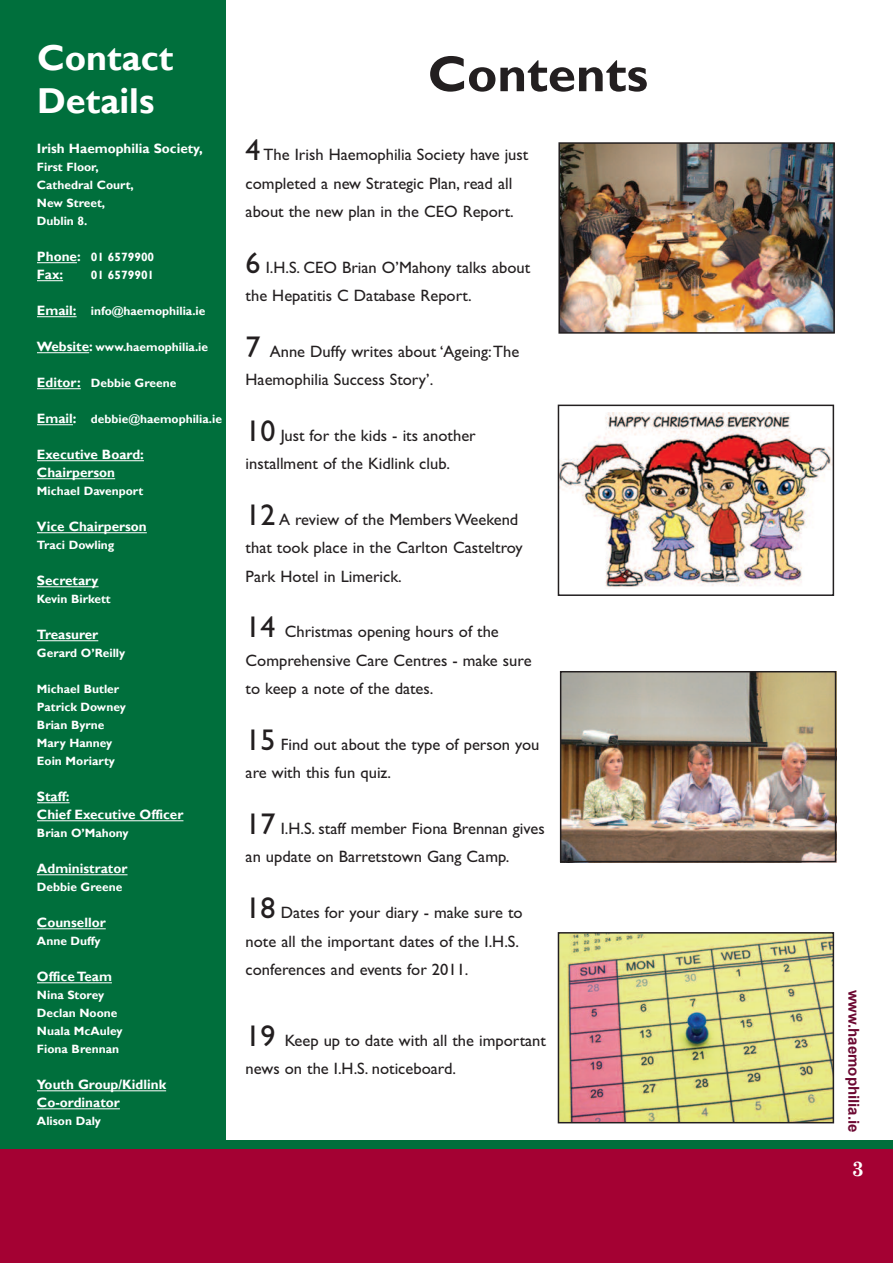
<style>
.page{position:relative;width:893px;height:1263px;background:#fff}
.page>*{position:absolute;margin:0;border:0;box-sizing:border-box;transform-origin:0 0}
.t1{font:700 51px "Gill Sans";color:#231f20}
.t2{font:700 36px/43.2px "Gill Sans";color:#fff}
.t3{font:700 21px "Century Schoolbook";color:#fff}
.t4{font:16.5px/28.5px "Gill Sans";color:#231f20}
.t5{font:700 15px "Arial";color:#6c0932}
.t6{font:700 13.5px/18px "Gill Sans";color:#fff}
.t7{font:700 12px/18px "Gill Sans";color:#fff}
.s1{font-size:13.5px}
.s2{font-size:30px}
</style>
<div class="page">
<div style="left:0;top:0;width:225px;height:1149px;background:#006f3c"></div>
<hr style="left:37px;top:262px;width:40px;height:1px;background:#fff">
<svg style="left:37px;top:280px;width:26px;height:1px"></svg>
<hr style="left:37px;top:316px;width:40px;height:1px;background:#fff">
<hr style="left:37px;top:352px;width:52px;height:1px;background:#fff">
<hr style="left:37px;top:388px;width:44px;height:1px;background:#fff">
<hr style="left:37px;top:424px;width:36px;height:1px;background:#fff">
<hr style="left:37px;top:460px;width:107px;height:1px;background:#fff">
<hr style="left:37px;top:478px;width:78px;height:1px;background:#fff">
<hr style="left:37px;top:532px;width:110px;height:1px;background:#fff">
<hr style="left:37px;top:586px;width:62px;height:1px;background:#fff">
<hr style="left:37px;top:640px;width:61px;height:1px;background:#fff">
<hr style="left:37px;top:802px;width:33px;height:1px;background:#fff">
<hr style="left:37px;top:820px;width:146px;height:1px;background:#fff">
<hr style="left:37px;top:874px;width:91px;height:1px;background:#fff">
<hr style="left:37px;top:928px;width:69px;height:1px;background:#fff">
<hr style="left:37px;top:982px;width:75px;height:1px;background:#fff">
<hr style="left:37px;top:1090px;width:129px;height:1px;background:#fff">
<hr style="left:37px;top:1108px;width:83px;height:1px;background:#fff">
<div style="left:0;top:1148px;width:893px;height:115px;background:#a40133"></div>
<div style="left:0;top:1140px;width:893px;height:9px;background:#006f3c"></div>
<img style="left:557px;top:142px;width:280px;height:982px">
<h2 class="t2" style="left:37px;top:36px;width:138px">Contact<br>Details</h2>
<p class="t6" style="left:37px;top:140px;width:167px">Irish Haemophilia Society,</p>
<p class="t7" style="left:37px;top:158px;width:98px">First Floor,<br>Cathedral Court,<br>New Street,<br>Dublin 8.</p>
<p class="t7" style="left:37px;top:248px;width:119px"><span class="s1">Phone:</span> 01 6579900</p>
<p class="t6" style="left:37px;top:266px;width:28px">Fax:</p>
<p class="t7" style="left:91px;top:266px;width:65px">01 6579901</p>
<p class="t7" style="left:37px;top:302px;width:170px"><span class="s1">Email:</span> info@haemophilia.ie</p>
<p class="t7" style="left:37px;top:338px;width:173px"><span class="s1">Website:</span> www.haemophilia.ie</p>
<p class="t7" style="left:37px;top:374px;width:141px"><span class="s1">Editor:</span> Debbie Greene</p>
<p class="t7" style="left:37px;top:410px;width:186px"><span class="s1">Email:</span> debbie@haemophilia.ie</p>
<p class="t6" style="left:37px;top:446px;width:108px">Executive Board:<br>Chairperson</p>
<p class="t7" style="left:37px;top:482px;width:108px">Michael Davenport</p>
<p class="t6" style="left:37px;top:518px;width:111px">Vice Chairperson</p>
<p class="t7" style="left:37px;top:536px;width:79px">Traci Dowling</p>
<p class="t6" style="left:37px;top:572px;width:63px">Secretary</p>
<p class="t7" style="left:37px;top:590px;width:75px">Kevin Birkett</p>
<p class="t6" style="left:37px;top:626px;width:63px">Treasurer</p>
<p class="t7" style="left:37px;top:644px;width:90px">Gerard O’Reilly</p>
<p class="t7" style="left:37px;top:680px;width:90px">Michael Butler<br>Patrick Downey<br>Brian Byrne<br>Mary Hanney<br>Eoin Moriarty</p>
<p class="t6" style="left:37px;top:788px;width:148px">Staff:<br>Chief Executive Officer</p>
<p class="t7" style="left:37px;top:824px;width:93px">Brian O’Mahony</p>
<p class="t6" style="left:37px;top:860px;width:92px">Administrator</p>
<p class="t7" style="left:37px;top:878px;width:87px">Debbie Greene</p>
<p class="t6" style="left:37px;top:914px;width:70px">Counsellor</p>
<p class="t7" style="left:37px;top:932px;width:65px">Anne Duffy</p>
<p class="t6" style="left:37px;top:968px;width:76px">Office Team</p>
<p class="t7" style="left:37px;top:986px;width:87px">Nina Storey<br>Declan Noone<br>Nuala McAuley<br>Fiona Brennan</p>
<p class="t6" style="left:37px;top:1076px;width:131px">Youth Group/Kidlink<br>Co-ordinator</p>
<p class="t7" style="left:37px;top:1112px;width:66px">Alison Daly</p>
<h1 class="t1" style="left:428px;top:44px;width:222px">Contents</h1>
<p class="t4" style="left:246px;top:140px;width:284px"><span class="s2">4</span> The Irish Haemophilia Society have just completed a new Strategic Plan, read all about the new plan in the CEO Report.</p>
<p class="t4" style="left:246px;top:253px;width:286px"><span class="s2">6</span> I.H.S. CEO Brian O’Mahony talks about the Hepatitis C Database Report.</p>
<p class="t4" style="left:246px;top:337px;width:275px"><span class="s2">7</span> Anne Duffy writes about ‘Ageing:The<br>Haemophilia Success Story’.</p>
<p class="t4" style="left:246px;top:421px;width:232px"><span class="s2">10</span> Just for the kids - its another installment of the Kidlink club.</p>
<p class="t4" style="left:246px;top:505px;width:279px"><span class="s2">12</span> A review of the Members Weekend that took place in the Carlton Casteltroy<br>Park Hotel in Limerick.</p>
<p class="t4" style="left:246px;top:617px;width:287px"><span class="s2">14</span> Christmas opening hours of the<br>Comprehensive Care Centres - make sure to keep a note of the dates.</p>
<p class="t4" style="left:246px;top:730px;width:295px"><span class="s2">15</span> Find out about the type of person you are with this fun quiz.</p>
<p class="t4" style="left:246px;top:814px;width:301px"><span class="s2">17</span> I.H.S. staff member Fiona Brennan gives an update on Barretstown Gang Camp.</p>
<p class="t4" style="left:246px;top:898px;width:278px"><span class="s2">18</span> Dates for your diary - make sure to note all the important dates of the I.H.S. conferences and events for 2011.</p>
<p class="t4" style="left:246px;top:1025px;width:302px"><span class="s2">19</span> Keep up to date with all the important news on the I.H.S. noticeboard.</p>
<p class="t5" style="left:862px;top:990px;width:144px;rotate:90deg">www.haemophilia.ie</p>
<p class="t3" style="left:852px;top:1155px;width:14px">3</p>
</div>
